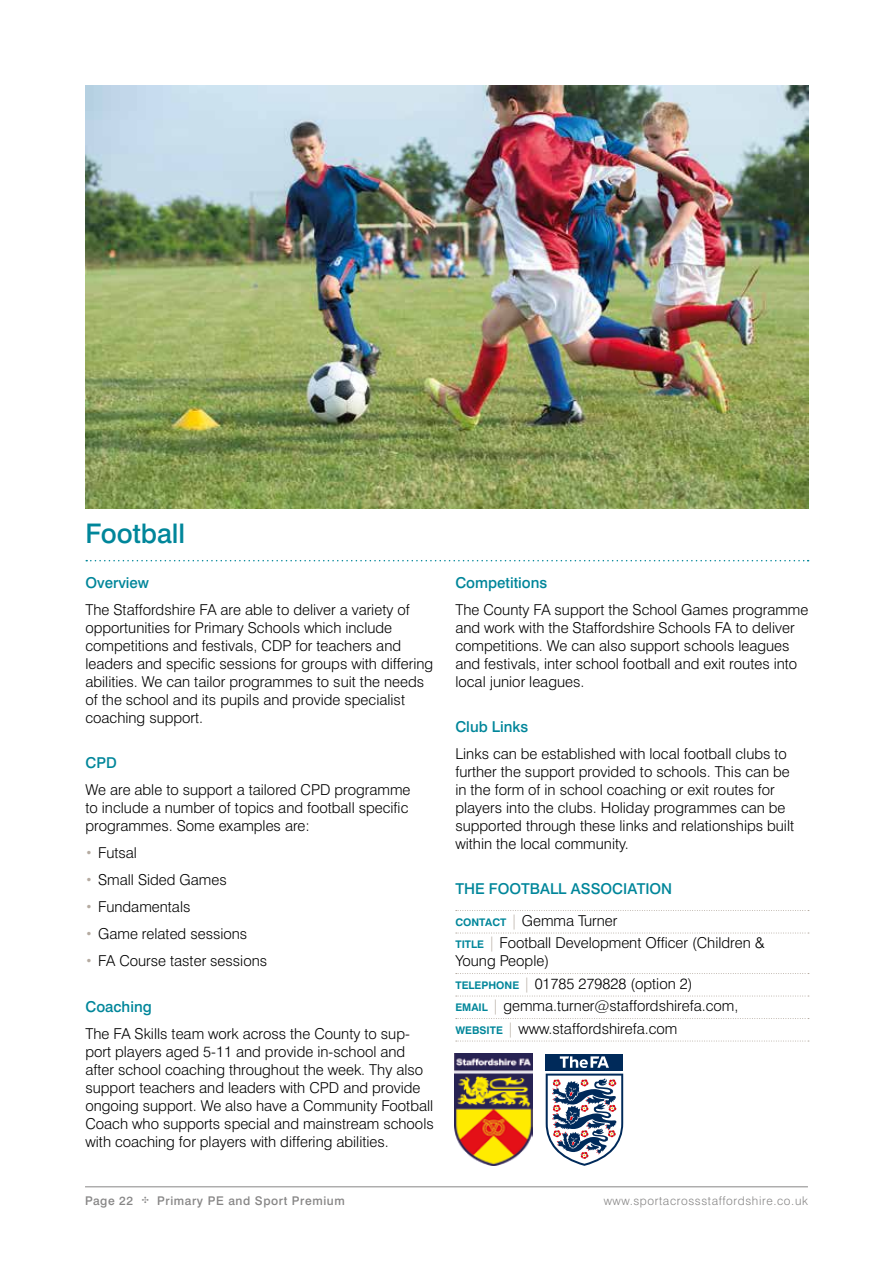
<style>
.page{position:relative;width:893px;height:1263px;background:#fff}
.page>*{position:absolute;margin:0;border:0;box-sizing:border-box;transform-origin:0 0}
.t1{font:500 27px "Swiss 721 BT";color:#00869a}
.t2{font:300 15px/18px "Swiss 721 BT";color:#000}
.t3{font:500 15px/31.5px "Swiss 721 BT";color:#00869a}
.t4{font:300 12px "Swiss 721 BT";letter-spacing:.05em;color:#878686}
.t5{font:500 12px "Swiss 721 BT";letter-spacing:.05em;color:#878686}
.s1{font-size:12px;color:#b5aba1}
.s2{font-weight:700;font-size:10.5px}
.s3{font-weight:300;color:#b5aba1}
.s4{font-weight:300;color:#000}
.s5{font-weight:700;font-size:10.5px;color:#00869a}
.s6{color:#b5aba1}
</style>
<div class="page">
<svg style="left:86px;top:560px;width:723px;height:1px"></svg>
<img style="left:85px;top:85px;width:723px;height:423px">
<svg style="left:456px;top:910px;width:353px;height:1px"></svg>
<svg style="left:456px;top:933px;width:353px;height:1px"></svg>
<svg style="left:456px;top:973px;width:353px;height:1px"></svg>
<svg style="left:456px;top:996px;width:353px;height:1px"></svg>
<svg style="left:456px;top:1018px;width:353px;height:1px"></svg>
<svg style="left:456px;top:1041px;width:353px;height:1px"></svg>
<svg style="left:545px;top:1054px;width:79px;height:112px"></svg>
<img style="left:455px;top:1053px;width:78px;height:112px">
<hr style="left:85px;top:1186px;width:723px;height:1px;background:#878686">
<h1 class="t1" style="left:85px;top:517px;width:101px">Football</h1>
<p class="t3" style="left:85px;top:567px;width:65px">Overview</p>
<p class="t2" style="left:85px;top:601px;width:349px">The Staffordshire FA are able to deliver a variety of opportunities for Primary Schools which include competitions and festivals, CDP for teachers and leaders and specific sessions for groups with differing abilities. We can tailor programmes to suit the needs of the school and its pupils and provide specialist coaching support.</p>
<p class="t3" style="left:85px;top:747px;width:33px">CPD</p>
<p class="t2" style="left:85px;top:781px;width:327px">We are able to support a tailored CPD programme to include a number of topics and football specific programmes. Some examples are:</p>
<p class="t2" style="left:85px;top:844px;width:53px"><span class="s1">•</span> Futsal</p>
<p class="t2" style="left:85px;top:871px;width:143px"><span class="s1">•</span> Small Sided Games</p>
<p class="t2" style="left:85px;top:898px;width:106px"><span class="s1">•</span> Fundamentals</p>
<p class="t2" style="left:85px;top:925px;width:163px"><span class="s1">•</span> Game related sessions</p>
<p class="t2" style="left:85px;top:952px;width:183px"><span class="s1">•</span> FA Course taster sessions</p>
<p class="t3" style="left:85px;top:990px;width:68px">Coaching</p>
<p class="t2" style="left:85px;top:1024px;width:350px">The FA Skills team work across the County to sup&shy;port players aged 5-11 and provide in-school and after school coaching throughout the week. Thy also support teachers and leaders with CPD and provide ongoing support. We also have a Community Football Coach who supports special and mainstream schools with coaching for players with differing abilities.</p>
<p class="t3" style="left:455px;top:567px;width:93px">Competitions</p>
<p class="t2" style="left:455px;top:601px;width:354px">The County FA support the School Games programme and work with the Staffordshire Schools FA to deliver competitions. We can also support schools leagues and festivals, inter school football and exit routes into local junior leagues.</p>
<p class="t3" style="left:455px;top:711px;width:74px">Club Links</p>
<p class="t2" style="left:455px;top:745px;width:340px">Links can be established with local football clubs to further the support provided to schools. This can be in the form of in school coaching or exit routes for players into the clubs. Holiday programmes can be supported through these links and relationships built within the local community.</p>
<p class="t3" style="left:455px;top:873px;width:218px">THE FOOTBALL ASSOCIATION<br><span class="s2">CONTACT</span> <span class="s3">|</span> <span class="s4">Gemma Turner</span></p>
<p class="t2" style="left:455px;top:934px;width:311px"><span class="s5">TITLE</span> <span class="s6">|</span> Football Development Officer (Children &amp;<br>Young People)</p>
<p class="t2" style="left:455px;top:972px;width:285px;line-height:22.5px"><span class="s5">TELEPHONE</span> <span class="s6">|</span> 01785 279828 (option 2)<br><span class="s5">EMAIL</span> <span class="s6">|</span> gemma.turner@staffordshirefa.com,<br><span class="s5">WEBSITE</span> <span class="s6">|</span> www.staffordshirefa.com</p>
<p class="t5" style="left:85px;top:1193px;width:261px">Page 22 ✣ Primary PE and Sport Premium</p>
<p class="t4" style="left:604px;top:1193px;width:206px">www.sportacrossstaffordshire.co.uk</p>
</div>
